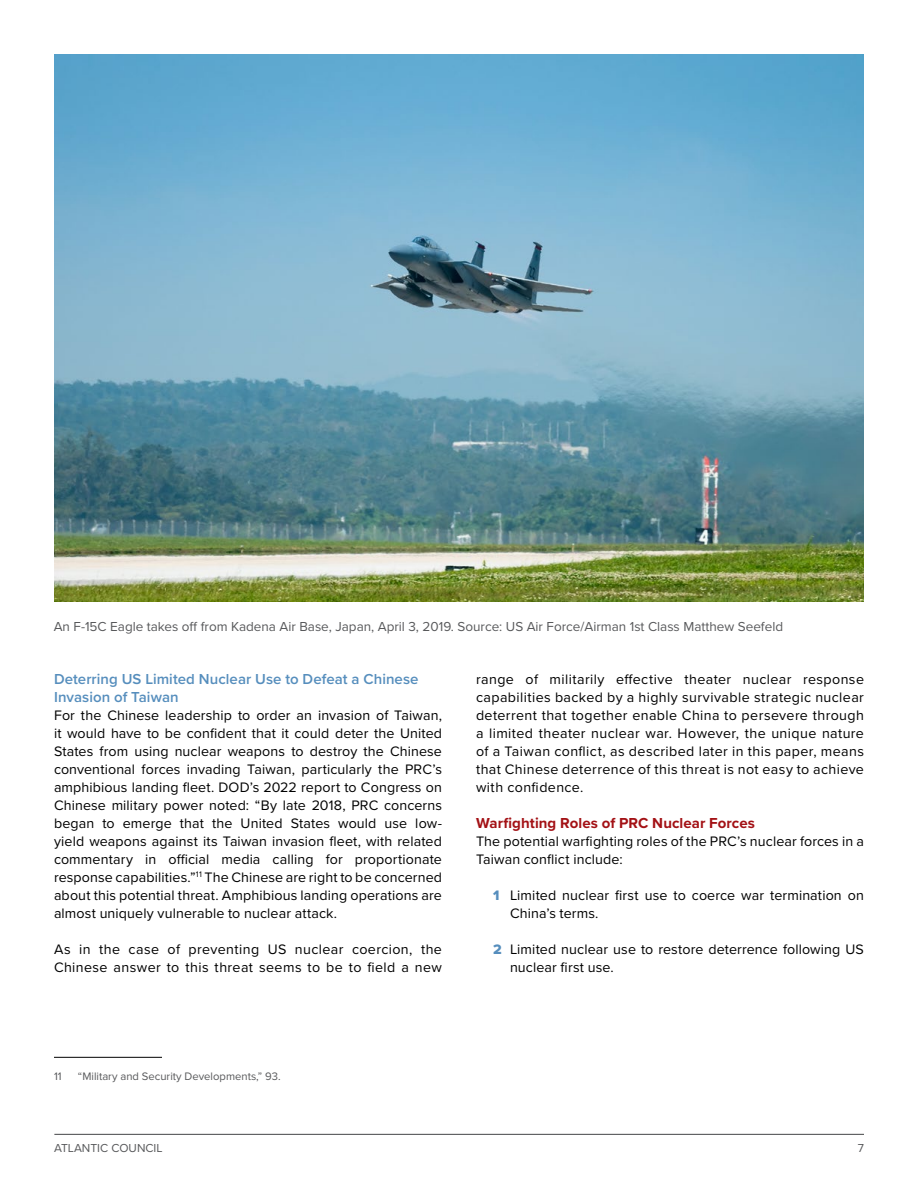
<style>
.page{position:relative;width:918px;height:1188px;background:#fff}
.page>*{position:absolute;margin:0;border:0;box-sizing:border-box;transform-origin:0 0}
._3_subhead{font:600 15px/18px "Proxima Nova";letter-spacing:.005em;color:#568ebd}
._2_subhead{font:700 15px "Proxima Nova";letter-spacing:.005em;color:#a31115}
.IB_-_Body_NEW{font:14.25px/18px "Proxima Nova";letter-spacing:.01em;color:#000}
.IB_-_Body_NEW-2{font:14.25px/18px "Proxima Nova";letter-spacing:.03em;color:#000}
.IB_-_Caption{font:13.5px "Proxima Nova";color:#58595b}
.t1{font:12px "Proxima Nova";color:#58595b}
.IB_-_Footnotes{font:11.25px "Proxima Nova";color:#58595b}
.s1{font-family:"Proxima Nova Extrabld";color:#568ebd}
</style>
<div class="page">
<hr style="left:54px;top:1134px;width:810px;height:1px;background:#58595b">
<hr style="left:54px;top:1057px;width:108px;height:1px;background:#000">
<img style="left:54px;top:54px;width:810px;height:547px">
<p class="IB_-_Caption" style="left:54px;top:616px;width:731px">An F-15C Eagle takes off from Kadena Air Base, Japan, April 3, 2019. Source: US Air Force/Airman 1st Class Matthew Seefeld</p>
<p class="_3_subhead" style="left:54px;top:670px;width:366px">Deterring US Limited Nuclear Use to Defeat a Chinese<br>Invasion of Taiwan</p>
<p class="IB_-_Body_NEW" style="left:54px;top:706px;width:390px;text-align:justify">For the Chinese leadership to order an invasion of Taiwan, it would have to be confident that it could deter the United States from using nuclear weapons to destroy the Chinese conventional forces invading Taiwan, particularly the PRC’s amphibious landing fleet. DOD’s 2022 report to Congress on Chinese military power noted: “By late 2018, PRC concerns began to emerge that the United States would use low&shy;yield weapons against its Taiwan invasion fleet, with related commentary in official media calling for proportionate response capabilities.”<sup>11</sup> The Chinese are right to be concerned about this potential threat. Amphibious landing operations are almost uniquely vulnerable to nuclear attack.</p>
<p class="IB_-_Body_NEW-2" style="left:54px;top:940px;width:390px">As in the case of preventing US nuclear coercion, the<br>Chinese answer to this threat seems to be to field a new</p>
<p class="IB_-_Body_NEW" style="left:476px;top:670px;width:390px;text-align:justify">range of militarily effective theater nuclear response capabilities backed by a highly survivable strategic nuclear deterrent that together enable China to persevere through a limited theater nuclear war. However, the unique nature of a Taiwan conflict, as described later in this paper, means that Chinese deterrence of this threat is not easy to achieve with confidence.</p>
<p class="_2_subhead" style="left:476px;top:812px;width:280px">Warfighting Roles of PRC Nuclear Forces</p>
<p class="IB_-_Body_NEW" style="left:476px;top:832px;width:389px">The potential warfighting roles of the PRC’s nuclear forces in a<br>Taiwan conflict include:</p>
<p class="IB_-_Body_NEW" style="left:510px;top:886px;width:355px;text-indent:-17px"><span class="s1">1</span> Limited nuclear first use to coerce war termination on<br>China’s terms.</p>
<p class="IB_-_Body_NEW" style="left:510px;top:940px;width:355px;text-indent:-17px"><span class="s1">2</span> Limited nuclear use to restore deterrence following US nuclear first use.</p>
<p class="IB_-_Footnotes" style="left:54px;top:1068px;width:9px">11</p>
<p class="IB_-_Footnotes" style="left:78px;top:1068px;width:204px">“Military and Security Developments,” 93.</p>
<p class="t1" style="left:54px;top:1139px;width:110px">ATLANTIC COUNCIL</p>
<p class="t1" style="left:858px;top:1139px;width:8px">7</p>
</div>
